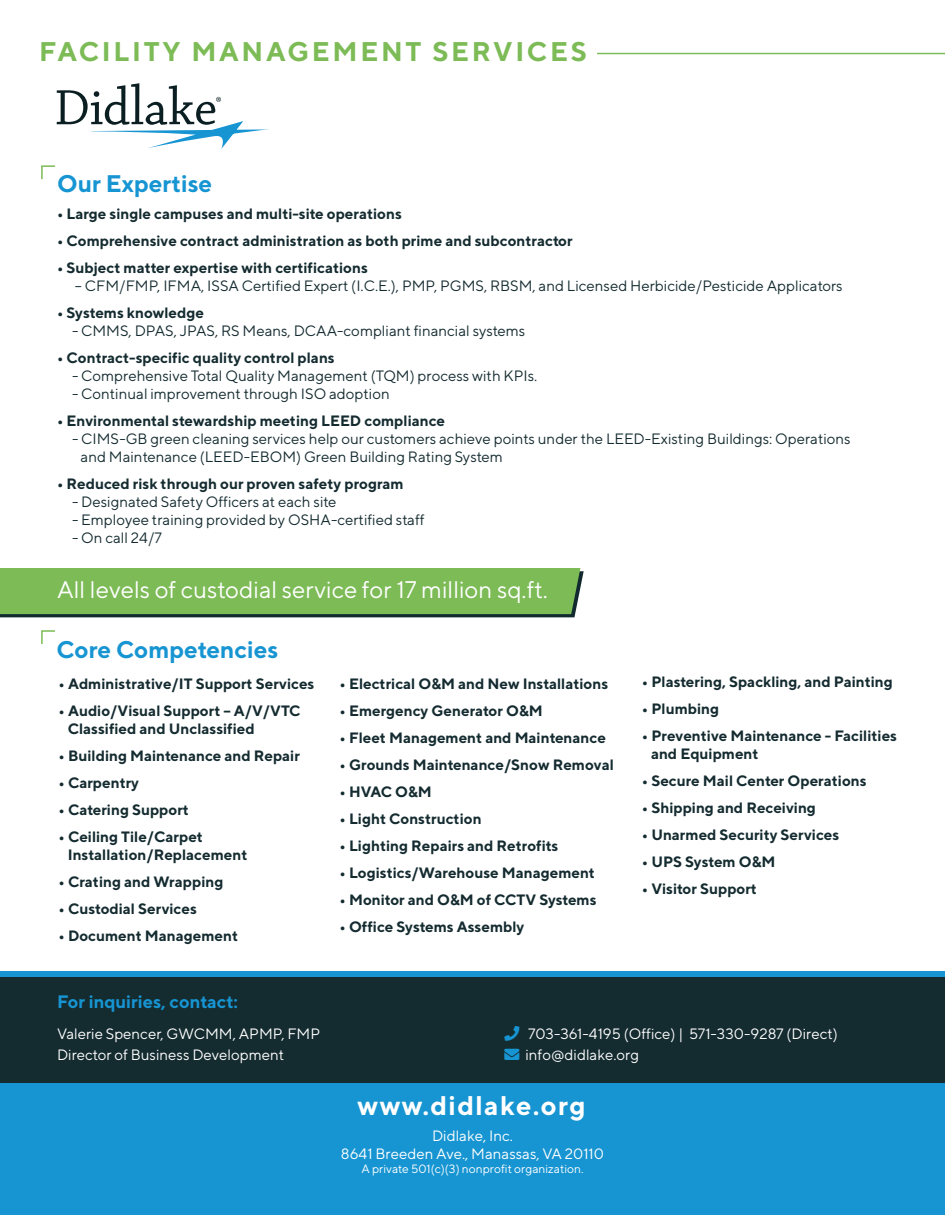
<style>
.page{position:relative;width:945px;height:1215px;background:#fff}
.page>*{position:absolute;margin:0;border:0;box-sizing:border-box;transform-origin:0 0}
.t1{font:700 27px "TT Norms";letter-spacing:.1em;color:#7cbb56}
.t2{font:700 27px "TT Norms";letter-spacing:.05em;color:#fff}
.t3{font:24px "TT Norms";color:#fff}
.t4{font:700 24px "TT Norms";color:#1795d2}
.t5{font:700 18px "TT Norms";color:#1795d2}
.t6{font:700 15px/18px "TT Norms";color:#142b30}
.t7{font:15px/18px "TT Norms";color:#142b30}
.t8{font:15px/21px "TT Norms";color:#fff}
.t9{font:12px "TT Norms";color:#fff}
</style>
<div class="page">
<div style="left:0;top:974px;width:945px;height:109px;background:#142b30"></div>
<div style="left:0;top:1083px;width:945px;height:132px;background:#1795d2"></div>
<div style="left:0;top:971px;width:945px;height:6px;background:#1795d2"></div>
<svg style="left:41px;top:630px;width:14px;height:14px"></svg>
<svg style="left:41px;top:165px;width:14px;height:15px"></svg>
<hr style="left:597px;top:53px;width:348px;height:1px;background:#7cbb56">
<svg style="left:0;top:568px;width:584px;height:49px;background:#76b255"></svg>
<svg style="left:57px;top:83px;width:212px;height:66px"></svg>
<h1 class="t1" style="left:39px;top:34px;width:549px">FACILITY MANAGEMENT SERVICES</h1>
<h2 class="t4" style="left:57px;top:168px;width:157px">Our Expertise</h2>
<p class="t6" style="left:57px;top:204px;width:346px">• Large single campuses and multi-site operations</p>
<p class="t6" style="left:57px;top:231px;width:517px">• Comprehensive contract administration as both prime and subcontractor</p>
<p class="t6" style="left:57px;top:258px;width:312px">• Subject matter expertise with certifications</p>
<p class="t7" style="left:75px;top:276px;width:769px">– CFM/FMP, IFMA, ISSA Certified Expert (I.C.E.), PMP, PGMS, RBSM, and Licensed Herbicide/Pesticide Applicators</p>
<p class="t6" style="left:57px;top:303px;width:148px">• Systems knowledge</p>
<p class="t7" style="left:72px;top:321px;width:455px">- CMMS, DPAS, JPAS, RS Means, DCAA-compliant financial systems</p>
<p class="t6" style="left:57px;top:348px;width:279px">• Contract-specific quality control plans</p>
<p class="t7" style="left:72px;top:366px;width:467px">- Comprehensive Total Quality Management (TQM) process with KPIs.</p>
<p class="t7" style="left:72px;top:384px;width:319px">- Continual improvement through ISO adoption</p>
<p class="t6" style="left:57px;top:411px;width:390px">• Environmental stewardship meeting LEED compliance</p>
<p class="t7" style="left:81px;top:429px;width:772px;text-indent:-9px">- CIMS-GB green cleaning services help our customers achieve points under the LEED-Existing Buildings: Operations and Maintenance (LEED-EBOM) Green Building Rating System</p>
<p class="t6" style="left:57px;top:474px;width:348px">• Reduced risk through our proven safety program</p>
<p class="t7" style="left:72px;top:492px;width:266px">- Designated Safety Officers at each site</p>
<p class="t7" style="left:72px;top:510px;width:354px">- Employee training provided by OSHA-certified staff</p>
<p class="t7" style="left:72px;top:528px;width:91px">- On call 24/7</p>
<h2 class="t3" style="left:57px;top:575px;width:492px">All levels of custodial service for 17 million sq.ft.</h2>
<h2 class="t4" style="left:56px;top:635px;width:223px">Core Competencies</h2>
<p class="t6" style="left:59px;top:674px;width:257px">• Administrative/IT Support Services</p>
<p class="t6" style="left:68px;top:701px;width:234px;text-indent:-9px">• Audio/Visual Support – A/V/VTC<br>Classified and Unclassified</p>
<p class="t6" style="left:59px;top:746px;width:243px">• Building Maintenance and Repair</p>
<p class="t6" style="left:59px;top:773px;width:82px">• Carpentry</p>
<p class="t6" style="left:59px;top:800px;width:132px">• Catering Support</p>
<p class="t6" style="left:68px;top:827px;width:181px;text-indent:-9px">• Ceiling Tile/Carpet<br>Installation/Replacement</p>
<p class="t6" style="left:59px;top:872px;width:166px">• Crating and Wrapping</p>
<p class="t6" style="left:59px;top:899px;width:140px">• Custodial Services</p>
<p class="t6" style="left:59px;top:926px;width:181px">• Document Management</p>
<p class="t5" style="left:57px;top:990px;width:183px">For inquiries, contact:</p>
<p class="t8" style="left:57px;top:1023px;width:265px">Valerie Spencer, GWCMM, APMP, FMP<br>Director of Business Development</p>
<p class="t6" style="left:340px;top:674px;width:270px">• Electrical O&amp;M and New Installations</p>
<p class="t6" style="left:340px;top:701px;width:205px">• Emergency Generator O&amp;M</p>
<p class="t6" style="left:340px;top:728px;width:268px">• Fleet Management and Maintenance</p>
<p class="t6" style="left:340px;top:755px;width:276px">• Grounds Maintenance/Snow Removal</p>
<p class="t6" style="left:340px;top:782px;width:94px">• HVAC O&amp;M</p>
<p class="t6" style="left:340px;top:809px;width:144px">• Light Construction</p>
<p class="t6" style="left:340px;top:836px;width:220px">• Lighting Repairs and Retrofits</p>
<p class="t6" style="left:340px;top:863px;width:257px">• Logistics/Warehouse Management</p>
<p class="t6" style="left:340px;top:890px;width:259px">• Monitor and O&amp;M of CCTV Systems</p>
<p class="t6" style="left:340px;top:917px;width:186px">• Office Systems Assembly</p>
<p class="t6" style="left:642px;top:672px;width:253px">• Plastering, Spackling, and Painting</p>
<p class="t6" style="left:642px;top:699px;width:79px">• Plumbing</p>
<p class="t6" style="left:651px;top:726px;width:248px;text-indent:-9px">• Preventive Maintenance - Facilities and Equipment</p>
<p class="t6" style="left:642px;top:771px;width:226px">• Secure Mail Center Operations</p>
<p class="t6" style="left:642px;top:798px;width:176px">• Shipping and Receiving</p>
<p class="t6" style="left:642px;top:825px;width:199px">• Unarmed Security Services</p>
<p class="t6" style="left:642px;top:852px;width:135px">• UPS System O&amp;M</p>
<p class="t6" style="left:642px;top:879px;width:117px">• Visitor Support</p>
<p class="t8" style="left:525px;top:1023px;width:314px">703-361-4195 (Office) | 571-330-9287 (Direct) info@didlake.org</p>
<h1 class="t2" style="left:358px;top:1089px;width:230px">www.didlake.org</h1>
<p class="t8" style="left:341px;top:1126px;width:265px;line-height:18px;text-align:center">Didlake, Inc.<br>8641 Breeden Ave., Manassas, VA 20110</p>
<p class="t9" style="left:361px;top:1162px;width:224px">A private 501(c)(3) nonprofit organization.</p>
</div>
